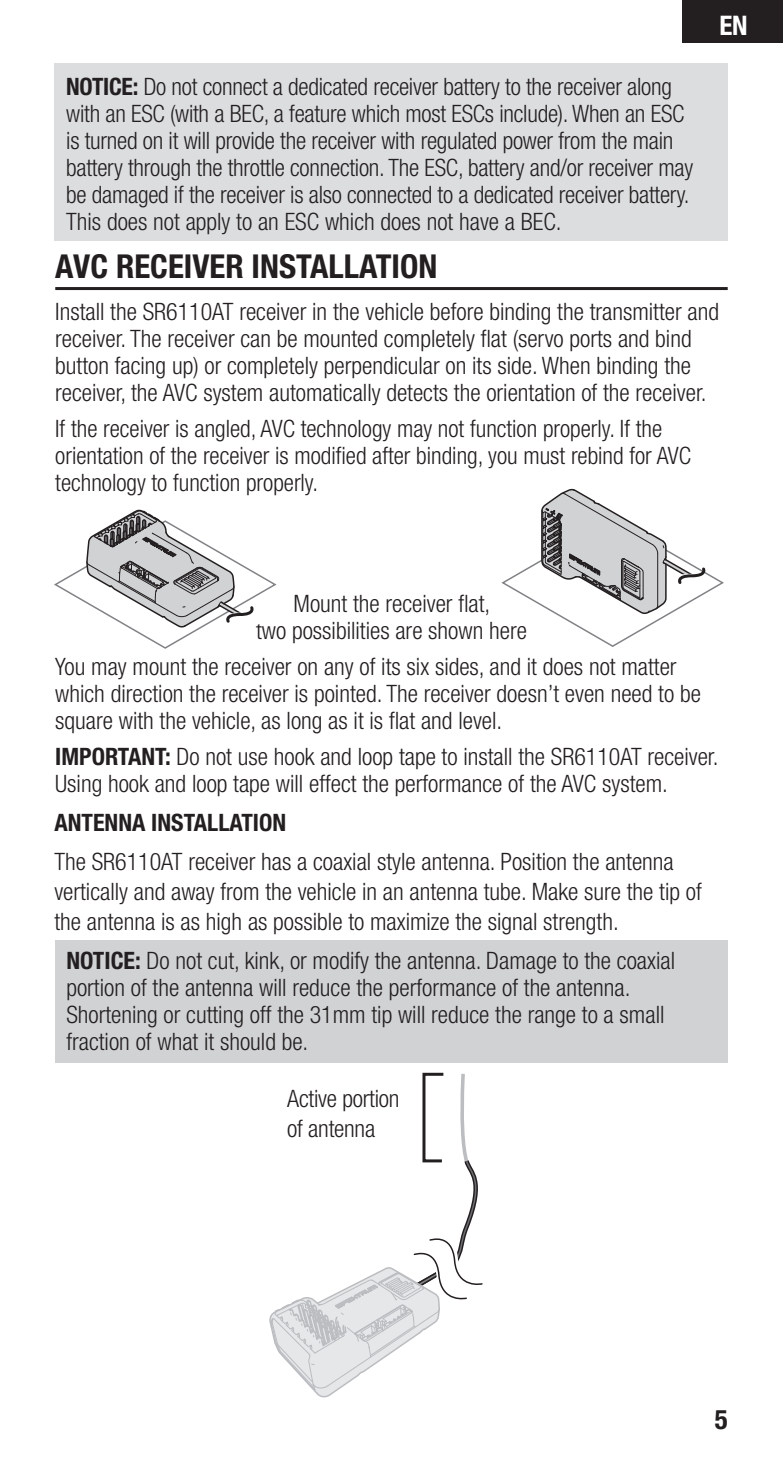
<style>
.page{position:relative;width:783px;height:1458px;background:#fff}
.page>*{position:absolute;margin:0;border:0;box-sizing:border-box;transform-origin:0 0}
.t1{font:700 condensed 33px "Helvetica Neue LT Std";color:#231f20}
.t2{font:700 condensed 27px "Helvetica Neue LT Std";color:#fff}
.t3{font:700 condensed 27px "Helvetica Neue LT Std";color:#231f20}
.t4{font:300 condensed 24px/27px "Helvetica Neue LT Std";color:#231f20}
.t5{font:700 condensed 24px "Helvetica Neue LT Std";color:#231f20}
.s1{font-weight:700}
</style>
<div class="page">
<div style="left:683px;top:0;width:100px;height:43px;background:#231f20"></div>
<hr style="left:55px;top:287px;width:673px;height:3px;background:#231f20">
<svg style="left:54px;top:509px;width:223px;height:140px"></svg>
<svg style="left:501px;top:488px;width:223px;height:159px"></svg>
<div style="left:55px;top:940px;width:673px;height:123px;background:#d1d2d4"></div>
<svg style="left:269px;top:1072px;width:214px;height:326px"></svg>
<div style="left:54px;top:64px;width:674px;height:177px;background:#dcdddf"></div>
<p class="t4" style="left:66px;top:76px;width:629px"><span class="s1">NOTICE:</span> Do not connect a dedicated receiver battery to the receiver along with an ESC (with a BEC, a feature which most ESCs include). When an ESC is turned on it will provide the receiver with regulated power from the main battery through the throttle connection. The ESC, battery and/or receiver may be damaged if the receiver is also connected to a dedicated receiver battery.<br>This does not apply to an ESC which does not have a BEC.</p>
<p class="t2" style="left:719px;top:16px;width:30px">EN</p>
<h1 class="t1" style="left:55px;top:255px;width:384px">AVC RECEIVER INSTALLATION</h1>
<p class="t4" style="left:55px;top:301px;width:665px">Install the SR6110AT receiver in the vehicle before binding the transmitter and receiver. The receiver can be mounted completely flat (servo ports and bind button facing up) or completely perpendicular on its side. When binding the receiver, the AVC system automatically detects the orientation of the receiver.</p>
<p class="t4" style="left:55px;top:418px;width:638px">If the receiver is angled, AVC technology may not function properly. If the orientation of the receiver is modified after binding, you must rebind for AVC technology to function properly.</p>
<p class="t4" style="left:256px;top:593px;width:272px;text-align:center">Mount the receiver flat,<br>two possibilities are shown here</p>
<p class="t4" style="left:55px;top:656px;width:647px">You may mount the receiver on any of its six sides, and it does not matter which direction the receiver is pointed. The receiver doesn’t even need to be square with the vehicle, as long as it is flat and level.</p>
<p class="t4" style="left:55px;top:746px;width:665px"><span class="s1">IMPORTANT:</span> Do not use hook and loop tape to install the SR6110AT receiver.<br>Using hook and loop tape will effect the performance of the AVC system.</p>
<p class="t5" style="left:54px;top:814px;width:233px">ANTENNA INSTALLATION</p>
<p class="t4" style="left:54px;top:850px;width:649px;line-height:30px">The SR6110AT receiver has a coaxial style antenna. Position the antenna vertically and away from the vehicle in an antenna tube. Make sure the tip of the antenna is as high as possible to maximize the signal strength.</p>
<p class="t4" style="left:66px;top:950px;width:610px"><span class="s1">NOTICE:</span> Do not cut, kink, or modify the antenna. Damage to the coaxial portion of the antenna will reduce the performance of the antenna.<br>Shortening or cutting off the 31mm tip will reduce the range to a small fraction of what it should be.</p>
<p class="t4" style="left:287px;top:1086px;width:114px;line-height:30px">Active portion of antenna</p>
<p class="t3" style="left:715px;top:1409px;width:14px">5</p>
</div>
